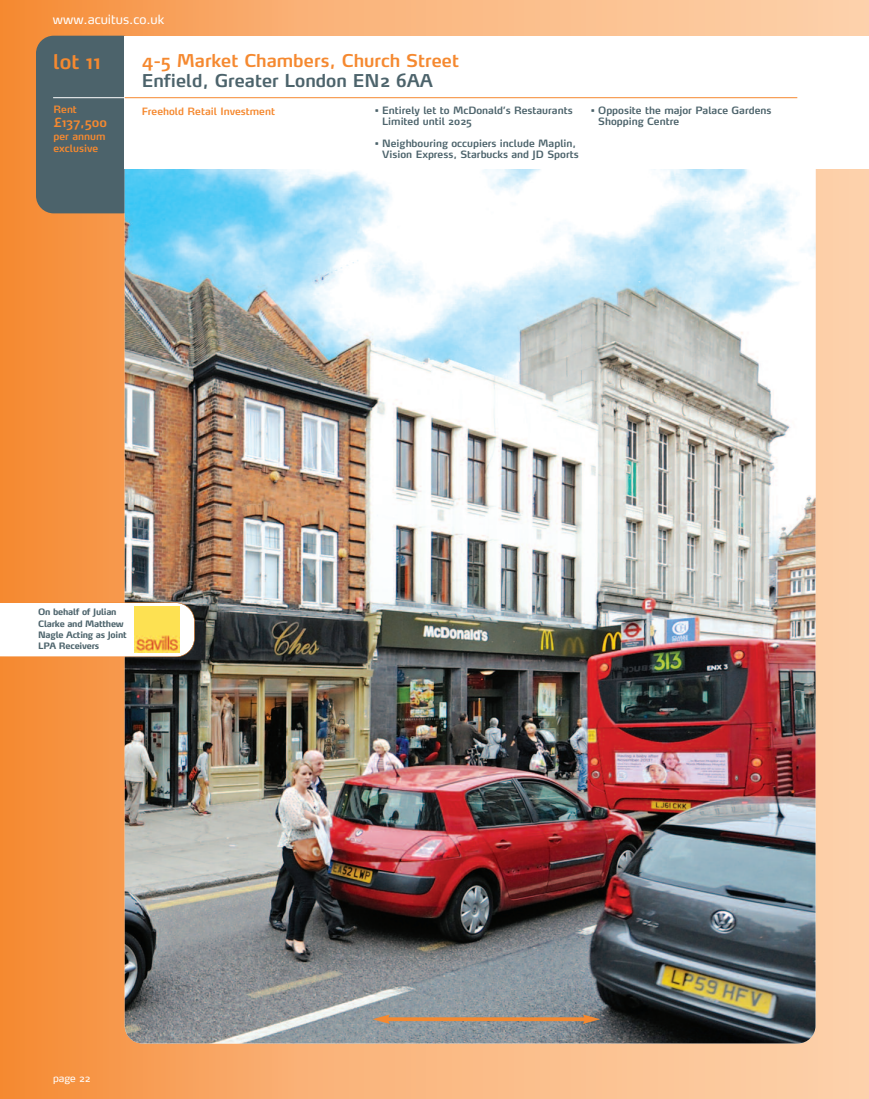
<style>
.page{position:relative;width:869px;height:1099px;background:#fff}
.page>*{position:absolute;margin:0;border:0;box-sizing:border-box;transform-origin:0 0}
.t1{font:600 20px "Max";color:#f58930}
.t2{font:600 17.5px "Max";color:#f58930}
.t3{font:600 17.5px "Max";color:#4c636b}
.t4{font:12.5px "Max";color:#fff}
.t5{font:600 12.5px "Max";color:#f58930}
.t6{font:600 10px/11.2px "Max";color:#4c636b}
.t7{font:600 10px/12px "Max";color:#f58930}
.t8{font:10px "Max";color:#fff}
.t9{font:700 8.75px/11.2px "Max";letter-spacing:-.025em;color:#4c636b}
</style>
<div class="page">
<div style="left:293px;top:0;width:575px;height:1098px;background:linear-gradient(to right,#fab176,#fcd1ac)"></div>
<div style="left:2px;top:0;width:291px;height:1098px;background:linear-gradient(to right,#f58931,#fab076)"></div>
<hr style="left:0;top:0;width:2px;height:1098px;background:#f58930">
<div style="left:36px;top:36px;width:104px;height:177px;background:#4c636b;border-radius:18px"></div>
<img style="left:125px;top:150px;width:690px;height:893px;border-radius:18px">
<div style="left:125px;top:36px;width:743px;height:132px;background:#fff"></div>
<hr style="left:53px;top:97px;width:72px;height:1px;background:#fff">
<hr style="left:125px;top:97px;width:672px;height:1px;background:#f58930">
<svg style="left:0;top:602px;width:195px;height:55px"></svg>
<svg style="left:389px;top:1017px;width:193px;height:4px"></svg>
<svg style="left:372px;top:1014px;width:17px;height:9px"></svg>
<svg style="left:582px;top:1014px;width:18px;height:9px"></svg>
<img style="left:134px;top:607px;width:46px;height:45px">
<p class="t4" style="left:53px;top:15px;width:113px">www.acuitus.co.uk</p>
<h1 class="t1" style="left:53px;top:54px;width:49px">lot 11</h1>
<p class="t7" style="left:53px;top:105px;width:25px">Rent</p>
<p class="t5" style="left:53px;top:118px;width:55px">£137,500</p>
<p class="t7" style="left:53px;top:132px;width:53px">per annum exclusive</p>
<h2 class="t2" style="left:142px;top:54px;width:318px">4-5 Market Chambers, Church Street</h2>
<h2 class="t3" style="left:142px;top:74px;width:293px">Enfield, Greater London EN2 6AA</h2>
<p class="t7" style="left:142px;top:106px;width:135px">Freehold Retail Investment</p>
<p class="t6" style="left:382px;top:106px;width:192px;text-indent:-7px">• Entirely let to McDonald’s Restaurants<br>Limited until 2025</p>
<p class="t6" style="left:374px;top:139px;width:205px;text-align:right">• Neighbouring occupiers include Maplin,<br>Vision Express, Starbucks and JD Sports</p>
<p class="t6" style="left:598px;top:106px;width:175px;text-indent:-8px">• Opposite the major Palace Gardens<br>Shopping Centre</p>
<p class="t9" style="left:38px;top:607px;width:90px">On behalf of Julian<br>Clarke and Matthew<br>Nagle Acting as Joint<br>LPA Receivers</p>
<p class="t8" style="left:53px;top:1074px;width:39px">page 22</p>
</div>
